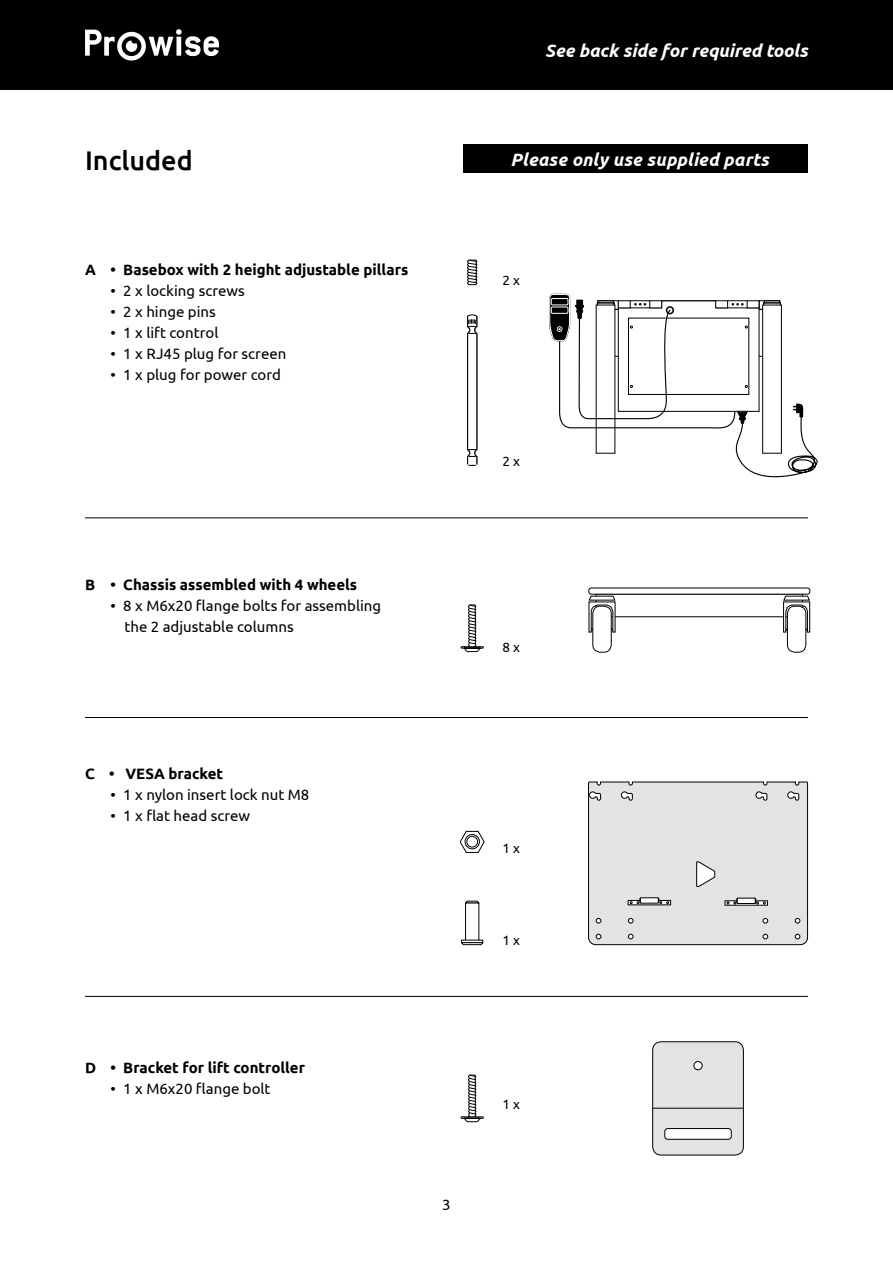
<style>
.page{position:relative;width:893px;height:1263px;background:#fff}
.page>*{position:absolute;margin:0;border:0;box-sizing:border-box;transform-origin:0 0}
.t1{font:500 27px "Ubuntu";color:#000}
.t2{font:italic 700 18px "Ubuntu";color:#fff}
.t3{font:15px/21px "Ubuntu";color:#000}
.t4{font:700 15px "Ubuntu";color:#000}
.t5{font:13.5px "Ubuntu";color:#000}
</style>
<div class="page">
<div style="left:0;top:0;width:893px;height:89px;background:#000"></div>
<hr style="left:85px;top:717px;width:723px;height:1px;background:#000">
<hr style="left:85px;top:996px;width:723px;height:1px;background:#000">
<hr style="left:85px;top:517px;width:723px;height:1px;background:#000">
<div style="left:463px;top:144px;width:345px;height:29px;background:#000"></div>
<svg style="left:85px;top:29px;width:134px;height:32px"></svg>
<svg style="left:467px;top:259px;width:11px;height:27px"></svg>
<div style="left:596px;top:594px;width:207px;height:23px;border:1px solid #000"></div>
<div style="left:787px;top:606px;width:19px;height:46px;border:1px solid #000;border-radius:7px"></div>
<div style="left:592px;top:606px;width:20px;height:46px;border:1px solid #000;border-radius:7px"></div>
<svg style="left:783px;top:595px;width:27px;height:38px"></svg>
<div style="left:588px;top:588px;width:222px;height:6px;border:1px solid #000;border-radius:2px"></div>
<svg style="left:588px;top:595px;width:28px;height:38px"></svg>
<svg style="left:460px;top:604px;width:24px;height:48px"></svg>
<svg style="left:461px;top:942px;width:23px;height:3px"></svg>
<svg style="left:465px;top:900px;width:15px;height:4px"></svg>
<div style="left:465px;top:903px;width:14px;height:37px;border:1px solid #000"></div>
<svg style="left:459px;top:830px;width:26px;height:23px"></svg>
<svg style="left:588px;top:781px;width:220px;height:164px;background:#dbdbdb"></svg>
<svg style="left:467px;top:315px;width:10px;height:151px"></svg>
<svg style="left:549px;top:293px;width:269px;height:185px"></svg>
<svg style="left:460px;top:1074px;width:24px;height:48px"></svg>
<svg style="left:652px;top:1041px;width:92px;height:115px;background:#d8d8d8"></svg>
<hr style="left:652px;top:1108px;width:92px;height:1px;background:#000">
<p class="t2" style="left:545px;top:40px;width:264px">See back side for required tools</p>
<h1 class="t1" style="left:85px;top:143px;width:109px">Included</h1>
<p class="t2" style="left:511px;top:149px;width:260px">Please only use supplied parts</p>
<p class="t4" style="left:85px;top:260px;width:325px">A • Basebox with 2 height adjustable pillars</p>
<p class="t3" style="left:111px;top:280px;width:136px">• 2 x locking screws</p>
<p class="t3" style="left:111px;top:301px;width:107px">• 2 x hinge pins</p>
<p class="t3" style="left:111px;top:322px;width:109px">• 1 x lift control</p>
<p class="t3" style="left:111px;top:343px;width:177px">• 1 x RJ45 plug for screen</p>
<p class="t3" style="left:111px;top:364px;width:172px">• 1 x plug for power cord</p>
<p class="t4" style="left:85px;top:575px;width:274px">B • Chassis assembled with 4 wheels</p>
<p class="t3" style="left:124px;top:595px;width:258px;text-indent:-14px">• 8 x M6x20 flange bolts for assembling the 2 adjustable columns</p>
<p class="t4" style="left:85px;top:764px;width:140px">C • VESA bracket</p>
<p class="t3" style="left:111px;top:784px;width:200px">• 1 x nylon insert lock nut M8</p>
<p class="t3" style="left:111px;top:805px;width:141px">• 1 x flat head screw</p>
<p class="t4" style="left:85px;top:1058px;width:221px">D • Bracket for lift controller</p>
<p class="t3" style="left:111px;top:1078px;width:162px">• 1 x M6x20 flange bolt</p>
<p class="t3" style="left:442px;top:1194px;width:10px">3</p>
<p class="t5" style="left:502px;top:272px;width:19px">2 x</p>
<p class="t5" style="left:502px;top:453px;width:19px">2 x</p>
<p class="t5" style="left:502px;top:639px;width:19px">8 x</p>
<p class="t5" style="left:502px;top:840px;width:19px">1 x</p>
<p class="t5" style="left:502px;top:932px;width:19px">1 x</p>
<p class="t5" style="left:502px;top:1096px;width:19px">1 x</p>
</div>
